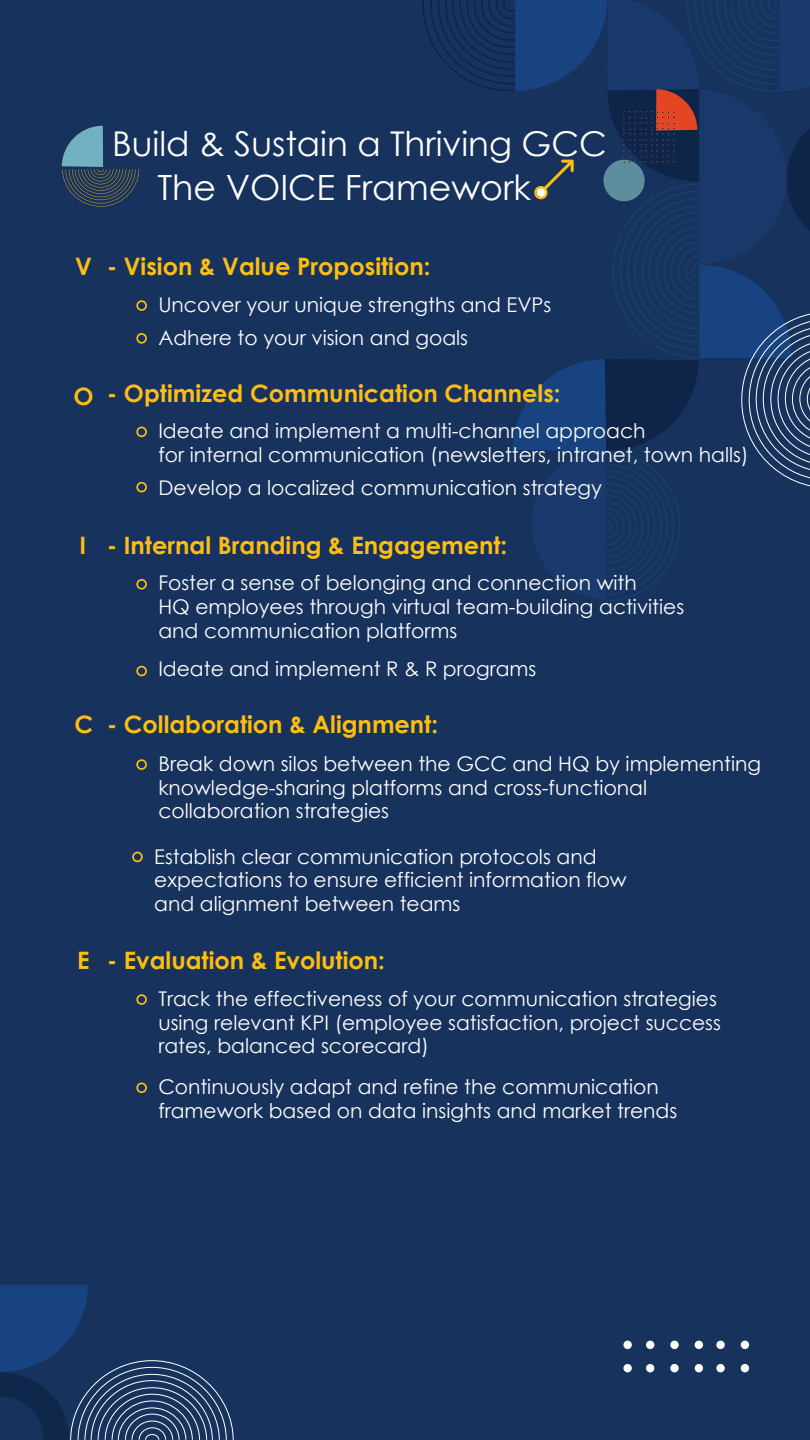
<style>
.page{position:relative;width:810px;height:1440px;background:#17325c}
.page>*{position:absolute;margin:0;border:0;box-sizing:border-box;transform-origin:0 0}
.t1{font:34.8px "Century Gothic";color:#fff}
.t2{font:34.12px "Century Gothic";color:#fff}
.t3{font:700 24px "Century Gothic";color:#fdbd12}
.t4{font:20.25px/23.9px "Century Gothic";color:#fff}
</style>
<div class="page">
<svg style="left:422px;top:0;width:388px;height:601px"></svg>
<div style="left:623px;top:1341px;width:9px;height:8px;background:#fff;border-radius:50%"></div>
<div style="left:646px;top:1341px;width:8px;height:8px;background:#fff;border-radius:50%"></div>
<div style="left:670px;top:1341px;width:9px;height:8px;background:#fff;border-radius:50%"></div>
<div style="left:695px;top:1341px;width:8px;height:8px;background:#fff;border-radius:50%"></div>
<div style="left:623px;top:1364px;width:9px;height:8px;background:#fff;border-radius:50%"></div>
<div style="left:646px;top:1364px;width:8px;height:8px;background:#fff;border-radius:50%"></div>
<div style="left:670px;top:1364px;width:9px;height:8px;background:#fff;border-radius:50%"></div>
<div style="left:695px;top:1364px;width:8px;height:8px;background:#fff;border-radius:50%"></div>
<div style="left:716px;top:1341px;width:9px;height:8px;background:#fff;border-radius:50%"></div>
<div style="left:741px;top:1341px;width:8px;height:8px;background:#fff;border-radius:50%"></div>
<div style="left:716px;top:1364px;width:9px;height:8px;background:#fff;border-radius:50%"></div>
<div style="left:741px;top:1364px;width:8px;height:8px;background:#fff;border-radius:50%"></div>
<svg style="left:62px;top:126px;width:77px;height:81px"></svg>
<div style="left:136px;top:300px;width:11px;height:11px;border:2px solid #fdbd12;border-radius:50%"></div>
<div style="left:136px;top:333px;width:11px;height:11px;border:2px solid #fdbd12;border-radius:50%"></div>
<div style="left:136px;top:427px;width:11px;height:10px;border:2px solid #fdbd12;border-radius:50%"></div>
<div style="left:136px;top:482px;width:11px;height:10px;border:2px solid #fdbd12;border-radius:50%"></div>
<div style="left:136px;top:579px;width:11px;height:11px;border:2px solid #fdbd12;border-radius:50%"></div>
<div style="left:136px;top:666px;width:11px;height:10px;border:2px solid #fdbd12;border-radius:50%"></div>
<div style="left:136px;top:759px;width:11px;height:11px;border:2px solid #fdbd12;border-radius:50%"></div>
<div style="left:132px;top:852px;width:11px;height:10px;border:2px solid #fdbd12;border-radius:50%"></div>
<div style="left:136px;top:994px;width:11px;height:11px;border:2px solid #fdbd12;border-radius:50%"></div>
<div style="left:136px;top:1083px;width:11px;height:10px;border:2px solid #fdbd12;border-radius:50%"></div>
<svg style="left:0;top:1284px;width:234px;height:156px"></svg>
<h2 class="t2" style="left:112px;top:120px;width:496px">Build &amp; Sustain a Thriving GCC</h2>
<h1 class="t1" style="left:157px;top:163px;width:375px">The VOICE Framework</h1>
<p class="t3" style="left:75px;top:248px;width:18px">V</p>
<p class="t3" style="left:107px;top:248px;width:325px">- Vision &amp; Value Proposition:</p>
<p class="t4" style="left:158px;top:288px;width:395px;line-height:32.9px">Uncover your unique strengths and EVPs<br>Adhere to your vision and goals</p>
<p class="t3" style="left:73px;top:378px;width:22px">O</p>
<p class="t3" style="left:107px;top:375px;width:455px">- Optimized Communication Channels:</p>
<p class="t4" style="left:158px;top:418px;width:592px">Ideate and implement a multi-channel approach<br>for internal communication (newsletters, intranet, town halls)</p>
<p class="t4" style="left:158px;top:476px;width:445px">Develop a localized communication strategy</p>
<p class="t3" style="left:79px;top:527px;width:8px">I</p>
<p class="t3" style="left:107px;top:527px;width:402px">- Internal Branding &amp; Engagement:</p>
<p class="t4" style="left:158px;top:571px;width:527px">Foster a sense of belonging and connection with<br>HQ employees through virtual team-building activities and communication platforms</p>
<p class="t4" style="left:158px;top:656px;width:380px">Ideate and implement R &amp; R programs</p>
<p class="t3" style="left:74px;top:706px;width:20px">C</p>
<p class="t3" style="left:107px;top:706px;width:333px">- Collaboration &amp; Alignment:</p>
<p class="t4" style="left:158px;top:751px;width:604px">Break down silos between the GCC and HQ by implementing knowledge-sharing platforms and cross-functional collaboration strategies</p>
<p class="t4" style="left:154px;top:844px;width:474px">Establish clear communication protocols and expectations to ensure efficient information flow and alignment between teams</p>
<p class="t3" style="left:77px;top:942px;width:14px">E</p>
<p class="t3" style="left:107px;top:943px;width:279px">- Evaluation &amp; Evolution:</p>
<p class="t4" style="left:158px;top:986px;width:564px">Track the effectiveness of your communication strategies using relevant KPI (employee satisfaction, project success rates, balanced scorecard)</p>
<p class="t4" style="left:158px;top:1075px;width:520px">Continuously adapt and refine the communication framework based on data insights and market trends</p>
</div>
